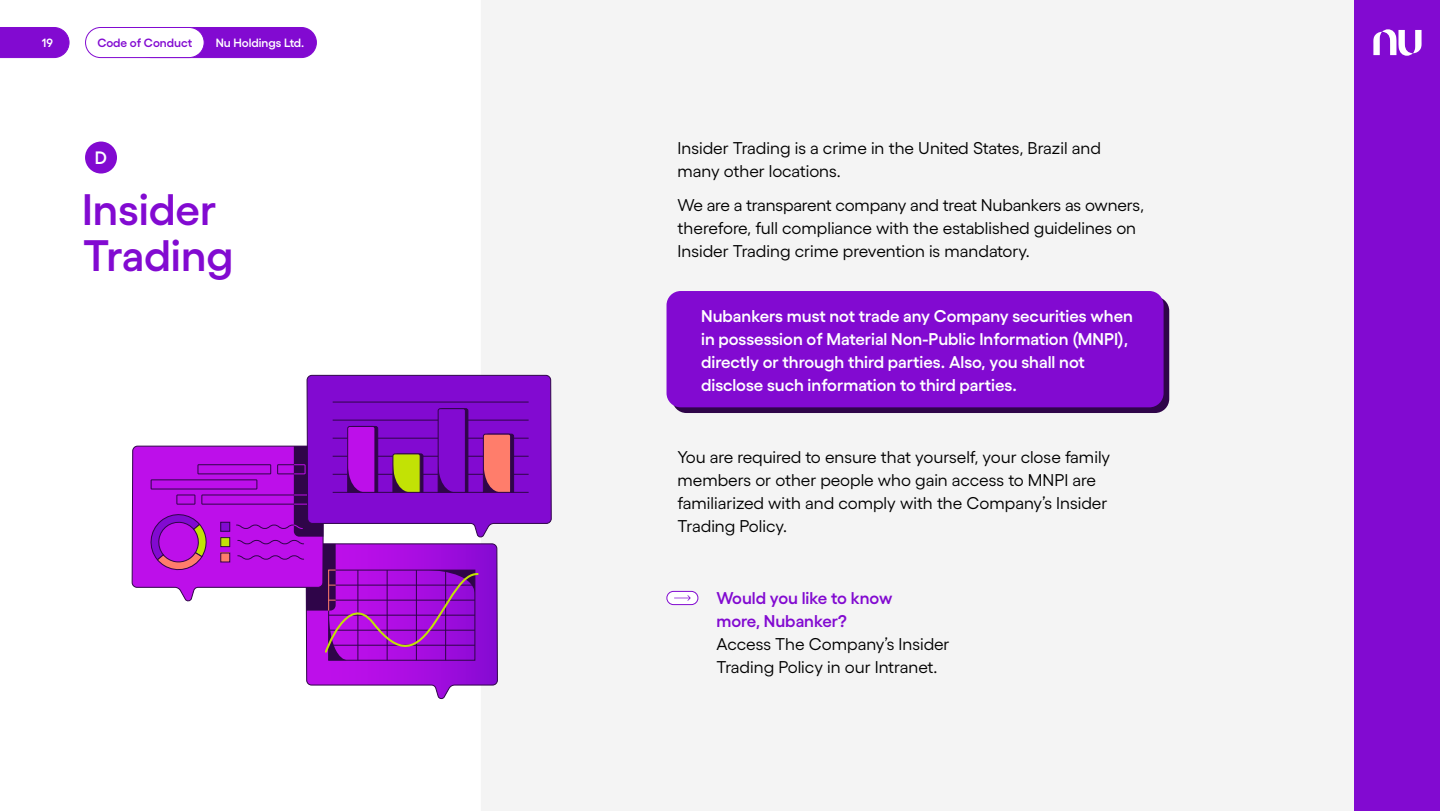
<style>
.page{position:relative;width:1440px;height:811px;background:#fff}
.page>*{position:absolute;margin:0;border:0;box-sizing:border-box;transform-origin:0 0}
.t1{font:600 44px/46px "Gellix";color:#820ad1}
.t2{font:600 18px "Gellix";color:#fff}
.t3{font:17px/23px "Gellix";color:#000}
.t4{font:600 17px/23px "Gellix";color:#fff}
.t5{font:600 17px/23px "Gellix";color:#820ad1}
.t6{font:600 12px "Gellix";color:#fff}
.t7{font:600 12px "Gellix";color:#820ad1}
</style>
<div class="page">
<div style="left:85px;top:141px;width:32px;height:32px;background:#820ad1;border-radius:50%"></div>
<div style="left:136px;top:27px;width:180px;height:31px;background:#820ad1;border-radius:15px"></div>
<div style="left:135px;top:27px;width:182px;height:31px;border:1px solid #820ad1;border-radius:15px"></div>
<div style="left:0;top:27px;width:70px;height:31px;background:#820ad1"></div>
<div style="left:86px;top:27px;width:118px;height:31px;background:#fff;border-radius:15px"></div>
<div style="left:85px;top:27px;width:120px;height:31px;border:1px solid #820ad1;border-radius:15px"></div>
<div style="left:481px;top:0;width:874px;height:811px;background:#f4f4f4"></div>
<div style="left:667px;top:591px;width:31px;height:13px;background:#fff;border-radius:7px"></div>
<div style="left:667px;top:591px;width:31px;height:14px;border:1px solid #820ad1;border-radius:7px"></div>
<svg style="left:674px;top:595px;width:17px;height:6px"></svg>
<svg style="left:672px;top:297px;width:497px;height:116px;background:#33054f"></svg>
<div style="left:667px;top:291px;width:497px;height:116px;background:#820ad1;border-radius:14px"></div>
<div style="left:1355px;top:0;width:85px;height:811px;background:#820ad1"></div>
<svg style="left:1373px;top:29px;width:49px;height:27px"></svg>
<svg style="left:132px;top:375px;width:420px;height:325px"></svg>
<p class="t6" style="left:42px;top:33px;width:13px">19</p>
<p class="t7" style="left:97px;top:33px;width:97px">Code of Conduct</p>
<p class="t6" style="left:216px;top:33px;width:90px">Nu Holdings Ltd.</p>
<p class="t2" style="left:95px;top:143px;width:14px">D</p>
<h1 class="t1" style="left:82px;top:182px;width:153px">Insider<br>Trading</h1>
<p class="t3" style="left:678px;top:134px;width:425px">Insider Trading is a crime in the United States, Brazil and many other locations.</p>
<p class="t3" style="left:678px;top:192px;width:468px">We are a transparent company and treat Nubankers as owners, therefore, full compliance with the established guidelines on<br>Insider Trading crime prevention is mandatory.</p>
<p class="t4" style="left:701px;top:303px;width:433px">Nubankers must not trade any Company securities when in possession of Material Non-Public Information (MNPI), directly or through third parties. Also, you shall not disclose such information to third parties.</p>
<p class="t3" style="left:678px;top:443px;width:434px">You are required to ensure that yourself, your close family members or other people who gain access to MNPI are familiarized with and comply with the Company’s Insider Trading Policy.</p>
<p class="t5" style="left:716px;top:584px;width:177px">Would you like to know more, Nubanker?</p>
<p class="t3" style="left:716px;top:631px;width:235px">Access The Company’s Insider<br>Trading Policy in our Intranet.</p>
</div>
